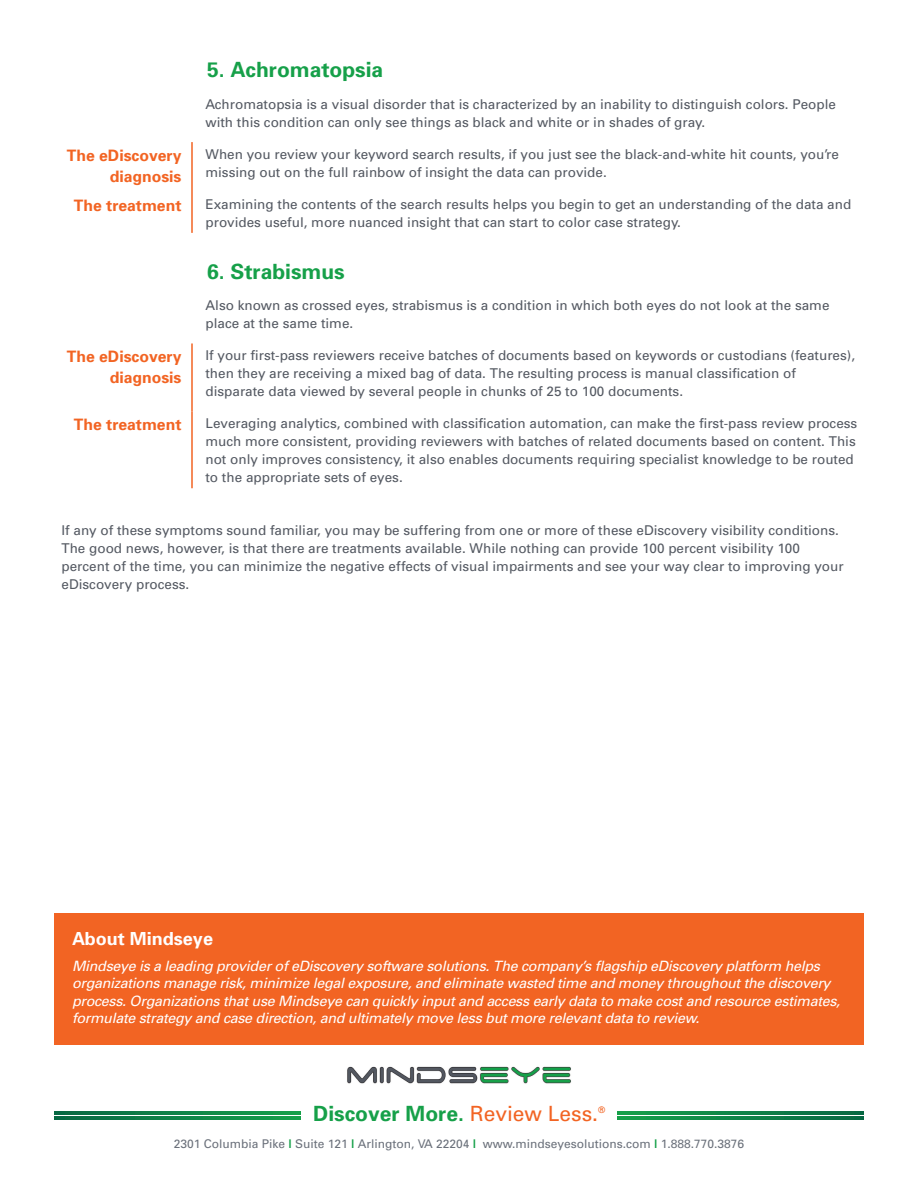
<style>
.page{position:relative;width:918px;height:1188px;background:#fff}
.page>*{position:absolute;margin:0;border:0;box-sizing:border-box;transform-origin:0 0}
.t1{font:700 21px "Univers";color:#16a049}
.t2{font:700 18px "Univers";color:#fff}
.t3{font:700 15.75px/21px "Univers";color:#f26423;text-align:right}
.t4{font:italic 14.25px/17.2px "Univers";letter-spacing:-.02em;color:#fff}
.t5{font:13.5px/18px "Univers";color:#545962}
.t6{font:12px "Univers";color:#6b717b}
.t7{font:9px "Univers";color:#f26423}
.s1{font-weight:400;color:#f26423}
.s2{font-weight:700;color:#16a049}
</style>
<div class="page">
<hr style="left:191px;top:142px;width:2px;height:50px;background:#f26423">
<hr style="left:191px;top:192px;width:2px;height:41px;background:#f26423">
<hr style="left:191px;top:343px;width:2px;height:68px;background:#f26423">
<hr style="left:191px;top:411px;width:2px;height:77px;background:#f26423">
<svg style="left:54px;top:1117px;width:247px;height:3px"></svg>
<svg style="left:54px;top:1112px;width:247px;height:3px"></svg>
<svg style="left:617px;top:1112px;width:247px;height:3px"></svg>
<svg style="left:617px;top:1117px;width:247px;height:3px"></svg>
<img style="left:347px;top:1066px;width:224px;height:18px">
<div style="left:54px;top:913px;width:810px;height:131px;background:#f26423"></div>
<h1 class="t1" style="left:207px;top:56px;width:178px">5. Achromatopsia</h1>
<p class="t5" style="left:206px;top:95px;width:632px">Achromatopsia is a visual disorder that is characterized by an inability to distinguish colors. People with this condition can only see things as black and white or in shades of gray.</p>
<p class="t3" style="left:67px;top:144px;width:116px">The eDiscovery diagnosis</p>
<p class="t5" style="left:206px;top:145px;width:635px">When you review your keyword search results, if you just see the black-and-white hit counts, you’re missing out on the full rainbow of insight the data can provide.</p>
<p class="t3" style="left:74px;top:194px;width:109px">The treatment</p>
<p class="t5" style="left:206px;top:195px;width:647px">Examining the contents of the search results helps you begin to get an understanding of the data and provides useful, more nuanced insight that can start to color case strategy.</p>
<h1 class="t1" style="left:207px;top:258px;width:139px">6. Strabismus</h1>
<p class="t5" style="left:206px;top:296px;width:626px">Also known as crossed eyes, strabismus is a condition in which both eyes do not look at the same place at the same time.</p>
<p class="t3" style="left:67px;top:346px;width:116px">The eDiscovery diagnosis</p>
<p class="t5" style="left:206px;top:346px;width:651px">If your first-pass reviewers receive batches of documents based on keywords or custodians (features), then they are receiving a mixed bag of data. The resulting process is manual classification of disparate data viewed by several people in chunks of 25 to 100 documents.</p>
<p class="t3" style="left:74px;top:414px;width:109px">The treatment</p>
<p class="t5" style="left:206px;top:414px;width:653px">Leveraging analytics, combined with classification automation, can make the first-pass review process much more consistent, providing reviewers with batches of related documents based on content. This not only improves consistency, it also enables documents requiring specialist knowledge to be routed to the appropriate sets of eyes.</p>
<p class="t5" style="left:61px;top:521px;width:784px">If any of these symptoms sound familiar, you may be suffering from one or more of these eDiscovery visibility conditions.<br>The good news, however, is that there are treatments available. While nothing can provide 100 percent visibility 100 percent of the time, you can minimize the negative effects of visual impairments and see your way clear to improving your eDiscovery process.</p>
<h2 class="t2" style="left:72px;top:927px;width:143px">About Mindseye</h2>
<p class="t4" style="left:72px;top:957px;width:770px">Mindseye is a leading provider of eDiscovery software solutions. The company’s flagship eDiscovery platform helps organizations manage risk, minimize legal exposure, and eliminate wasted time and money throughout the discovery process. Organizations that use Mindseye can quickly input and access early data to make cost and resource estimates, formulate strategy and case direction, and ultimately move less but more relevant data to review.</p>
<h1 class="t1" style="left:313px;top:1100px;width:286px">Discover More. <span class="s1">Review Less.</span></h1>
<p class="t7" style="left:598px;top:1105px;width:9px">®</p>
<p class="t6" style="left:174px;top:1136px;width:572px">2301 Columbia Pike <span class="s2">|</span> Suite 121 <span class="s2">|</span> Arlington, VA 22204 <span class="s2">|</span> www.mindseyesolutions.com <span class="s2">|</span> 1.888.770.3876</p>
</div>
